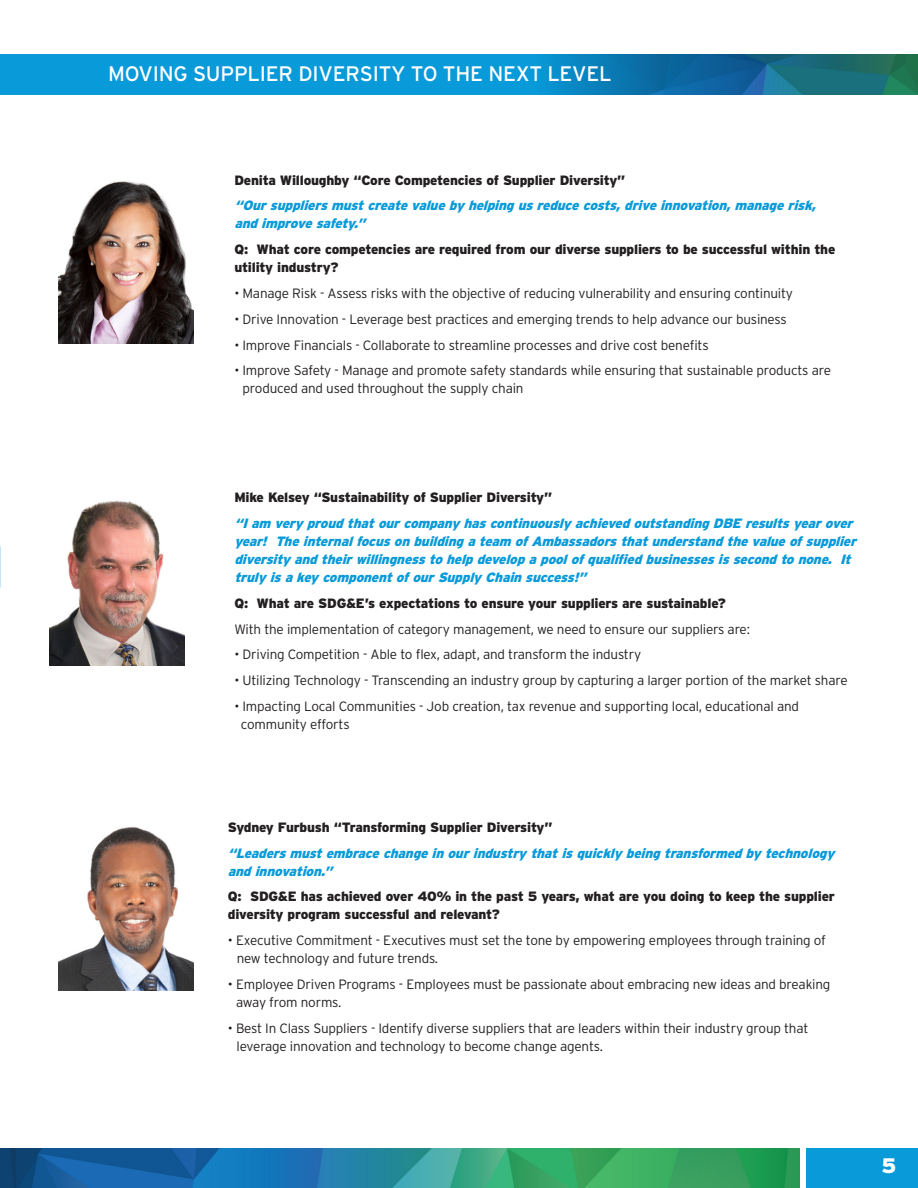
<style>
.page{position:relative;width:918px;height:1188px;background:#fff}
.page>*{position:absolute;margin:0;border:0;box-sizing:border-box;transform-origin:0 0}
.body{font:21px "Interstate";letter-spacing:-.01em;color:#fff}
.t1{font:900 21px "Interstate";color:#fff}
.body-2{font:300 13.5px/18px "Interstate";letter-spacing:-.015em;color:#231f20}
.body-3{font:italic 900 13.5px/18px "Interstate";color:#089ad9}
.body-4{font:900 13.5px/18px "Interstate";letter-spacing:-.015em;color:#231f20}
</style>
<div class="page">
<img style="left:15px;top:1148px;width:785px;height:40px">
<div style="left:807px;top:1148px;width:111px;height:40px;background:#089ad9"></div>
<img style="left:0;top:1148px;width:15px;height:40px">
<img style="left:50px;top:500px;width:135px;height:166px">
<img style="left:59px;top:827px;width:134px;height:164px">
<img style="left:59px;top:181px;width:134px;height:163px">
<div style="left:0;top:54px;width:918px;height:40px;background:#089ad9"></div>
<img style="left:551px;top:54px;width:367px;height:40px">
<p class="body" style="left:108px;top:62px;width:505px">MOVING SUPPLIER DIVERSITY TO THE NEXT LEVEL</p>
<p class="body-4" style="left:234px;top:171px;width:393px">Denita Willoughby “Core Competencies of Supplier Diversity”</p>
<p class="body-3" style="left:234px;top:197px;width:587px">“Oursuppliersmustcreatevaluebyhelpingusreducecosts,driveinnovation,managerisk, andimprovesafety.”</p>
<p class="body-4" style="left:234px;top:240px;width:603px">Q: What core competencies are required from our diverse suppliers to be successful within the utility industry?</p>
<p class="body-2" style="left:234px;top:284px;width:560px">• Manage Risk - Assess risks with the objective of reducing vulnerability and ensuring continuity</p>
<p class="body-2" style="left:234px;top:310px;width:554px">• Drive Innovation - Leverage best practices and emerging trends to help advance our business</p>
<p class="body-2" style="left:234px;top:336px;width:476px">• Improve Financials - Collaborate to streamline processes and drive cost benefits</p>
<p class="body-2" style="left:243px;top:362px;width:590px;text-indent:-8px">• Improve Safety - Manage and promote safety standards while ensuring that sustainable products are produced and used throughout the supply chain</p>
<p class="body-4" style="left:234px;top:488px;width:319px">Mike Kelsey “Sustainability of Supplier Diversity”</p>
<p class="body-3" style="left:234px;top:514px;width:627px">“Iam veryproudthatourcompanyhascontinuouslyachievedoutstandingDBE resultsyearover year! Theinternalfocusonbuildingateam ofAmbassadorsthatunderstandthevalueofsupplier diversityandtheirwillingnesstohelpdevelopapoolofqualifiedbusinessesissecondtonone. It trulyisakeycomponentofourSupplyChainsuccess!”</p>
<p class="body-4" style="left:234px;top:594px;width:493px">Q: What are SDG&amp;E’s expectations to ensure your suppliers are sustainable?</p>
<p class="body-2" style="left:234px;top:620px;width:517px">With the implementation of category management, we need to ensure our suppliers are:</p>
<p class="body-2" style="left:234px;top:646px;width:408px">• Driving Competition - Able to flex, adapt, and transform the industry</p>
<p class="body-2" style="left:234px;top:671px;width:615px">• Utilizing Technology - Transcending an industry group by capturing a larger portion of the market share</p>
<p class="body-2" style="left:241px;top:697px;width:560px;text-indent:-7px">• Impacting Local Communities - Job creation, tax revenue and supporting local, educational and community efforts</p>
<p class="body-4" style="left:228px;top:818px;width:326px">Sydney Furbush “Transforming Supplier Diversity”</p>
<p class="body-3" style="left:228px;top:844px;width:612px">“Leadersmustembracechangeinourindustrythatisquicklybeingtransformedbytechnology andinnovation.”</p>
<p class="body-4" style="left:228px;top:888px;width:608px">Q: SDG&amp;E has achieved over 40% in the past 5 years, what are you doing to keep the supplier diversity program successful and relevant?</p>
<p class="body-2" style="left:237px;top:931px;width:591px;text-indent:-9px">• Executive Commitment - Executives must set the tone by empowering employees through training of new technology and future trends.</p>
<p class="body-2" style="left:236px;top:975px;width:596px;text-indent:-8px">• Employee Driven Programs - Employees must be passionate about embracing new ideas and breaking away from norms.</p>
<p class="body-2" style="left:237px;top:1019px;width:573px;text-indent:-9px">• Best In Class Suppliers - Identify diverse suppliers that are leaders within their industry group that leverage innovation and technology to become change agents.</p>
<p class="t1" style="left:882px;top:1153px;width:16px">5</p>
</div>
